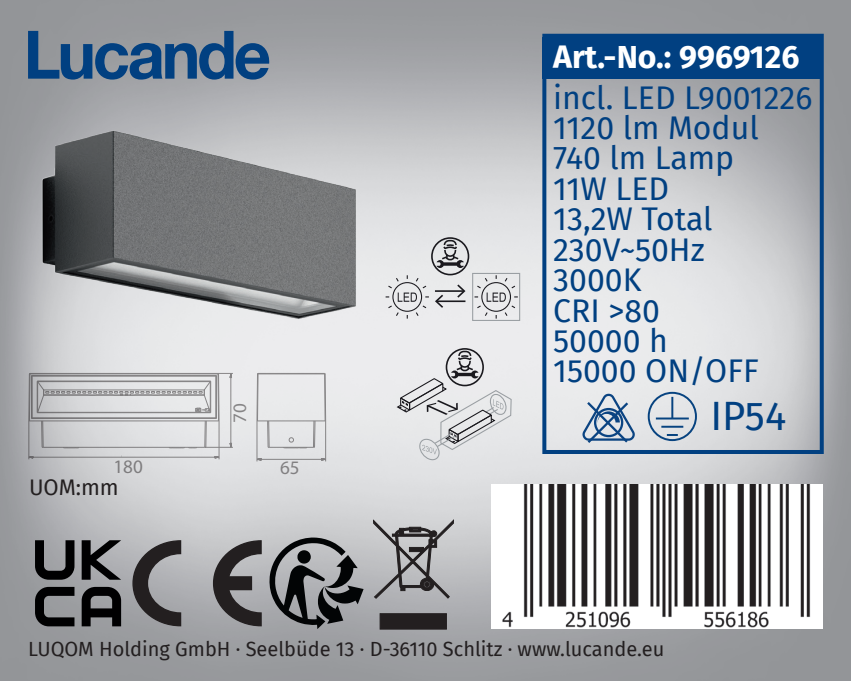
<style>
.page{position:relative;width:851px;height:681px;background:#fff}
.page>*{position:absolute;margin:0;border:0;box-sizing:border-box;transform-origin:0 0}
.t1{font:40px "Fira Sans";color:#014081}
.t2{font:32px/30.4px "Fira Sans";color:#014081}
.t3{font:700 32px "Fira Sans";color:#fff}
.t4{font:22px "Fira Sans";color:#231f20}
.t5{font:20px "Fira Sans";color:#231f20}
.t6{font:19.2px "Myriad Pro";color:#231f20}
</style>
<div class="page">
<img style="left:0;top:0;width:850px;height:680px">
<img style="left:0;top:98px;width:392px;height:272px">
<div style="left:542px;top:34px;width:281px;height:420px;border:4px solid #014081"></div>
<div style="left:647px;top:391px;width:49px;height:50px;border:2px solid #074380;border-radius:50%"></div>
<hr style="left:655px;top:417px;width:33px;height:2px;background:#074380">
<hr style="left:661px;top:425px;width:22px;height:2px;background:#074380">
<hr style="left:671px;top:396px;width:2px;height:22px;background:#074380">
<svg style="left:666px;top:434px;width:11px;height:2px"></svg>
<div style="left:542px;top:37px;width:277px;height:42px;background:#014081"></div>
<img style="left:491px;top:484px;width:331px;height:144px">
<svg style="left:373px;top:519px;width:81px;height:110px;background:#909092"></svg>
<svg style="left:132px;top:539px;width:50px;height:87px;background:#747376"></svg>
<svg style="left:212px;top:539px;width:50px;height:87px;background:#6d6c6e"></svg>
<svg style="left:35px;top:540px;width:39px;height:39px;background:#4c4d4f"></svg>
<svg style="left:82px;top:540px;width:39px;height:39px;background:#58585b"></svg>
<svg style="left:35px;top:586px;width:39px;height:40px;background:#494a4c"></svg>
<svg style="left:82px;top:586px;width:39px;height:40px;background:#38393b"></svg>
<svg style="left:269px;top:537px;width:94px;height:91px;background:#737577"></svg>
<svg style="left:582px;top:393px;width:52px;height:52px;background:#a5b6ca"></svg>
<hr style="left:28px;top:421px;width:2px;height:38px;background:#231f20">
<hr style="left:218px;top:421px;width:2px;height:38px;background:#231f20">
<hr style="left:29px;top:456px;width:190px;height:1px;background:#231f20">
<svg style="left:29px;top:455px;width:5px;height:3px"></svg>
<svg style="left:214px;top:455px;width:5px;height:3px"></svg>
<hr style="left:256px;top:421px;width:1px;height:40px;background:#231f20">
<hr style="left:325px;top:421px;width:1px;height:40px;background:#231f20">
<hr style="left:257px;top:458px;width:68px;height:2px;background:#231f20">
<svg style="left:257px;top:457px;width:5px;height:3px"></svg>
<svg style="left:320px;top:457px;width:5px;height:3px"></svg>
<hr style="left:205px;top:446px;width:28px;height:2px;background:#231f20">
<hr style="left:230px;top:373px;width:1px;height:74px;background:#231f20">
<svg style="left:229px;top:442px;width:3px;height:5px"></svg>
<hr style="left:41px;top:421px;width:2px;height:26px;background:#231f20">
<hr style="left:42px;top:421px;width:2px;height:26px;background:#231f20">
<hr style="left:204px;top:421px;width:2px;height:26px;background:#231f20">
<hr style="left:205px;top:421px;width:2px;height:26px;background:#231f20">
<hr style="left:43px;top:446px;width:162px;height:2px;background:#231f20">
<svg style="left:62px;top:446px;width:18px;height:2px"></svg>
<svg style="left:168px;top:446px;width:30px;height:2px"></svg>
<svg style="left:28px;top:372px;width:205px;height:49px;background:#c4c4c6"></svg>
<hr style="left:269px;top:446px;width:44px;height:2px;background:#231f20">
<hr style="left:268px;top:421px;width:2px;height:26px;background:#231f20">
<hr style="left:267px;top:421px;width:2px;height:26px;background:#231f20">
<hr style="left:324px;top:374px;width:2px;height:47px;background:#231f20">
<hr style="left:257px;top:374px;width:2px;height:47px;background:#231f20">
<hr style="left:257px;top:420px;width:68px;height:1px;background:#231f20">
<hr style="left:256px;top:374px;width:2px;height:47px;background:#231f20">
<hr style="left:258px;top:372px;width:66px;height:2px;background:#231f20">
<svg style="left:282px;top:421px;width:33px;height:27px"></svg>
<div style="left:431px;top:237px;width:38px;height:38px;border:2px solid #1a191e;border-radius:50%"></div>
<svg style="left:436px;top:239px;width:28px;height:29px"></svg>
<div style="left:472px;top:273px;width:48px;height:48px;border:1px solid #9a9fa3"></div>
<svg style="left:473px;top:274px;width:46px;height:45px;background:#d5d5d7"></svg>
<hr style="left:435px;top:290px;width:28px;height:2px;background:#1a191e">
<svg style="left:457px;top:284px;width:8px;height:13px"></svg>
<hr style="left:436px;top:300px;width:29px;height:2px;background:#1a191e">
<svg style="left:384px;top:274px;width:59px;height:45px;background:#d6d6d8"></svg>
<div style="left:445px;top:348px;width:39px;height:38px;border:2px solid #1a191e;border-radius:50%"></div>
<svg style="left:395px;top:350px;width:117px;height:111px;background:#d6d6d8"></svg>
<svg style="left:28px;top:31px;width:241px;height:49px;background:#577392"></svg>
<p class="t6" style="left:113px;top:454px;width:31px">180</p>
<p class="t4" style="left:29px;top:470px;width:91px">UOM:mm</p>
<p class="t6" style="left:228px;top:422px;width:21px;rotate:-90deg">70</p>
<p class="t6" style="left:280px;top:455px;width:21px">65</p>
<p class="t3" style="left:553px;top:30px;width:248px">Art.-No.: 9969126</p>
<p class="t2" style="left:553px;top:81px;width:261px">incl. LED L9001226<br>1120 lm Modul<br>740 lm Lamp<br>11W LED<br>13,2W Total<br>230V~50Hz<br>3000K<br>CRI &gt;80<br>50000 h<br>15000 ON/OFF</p>
<p class="t1" style="left:710px;top:386px;width:77px">IP54</p>
<p class="t5" style="left:28px;top:633px;width:637px">LUQOM Holding GmbH · Seelbüde 13 · D-36110 Schlitz · www.lucande.eu</p>
</div>
